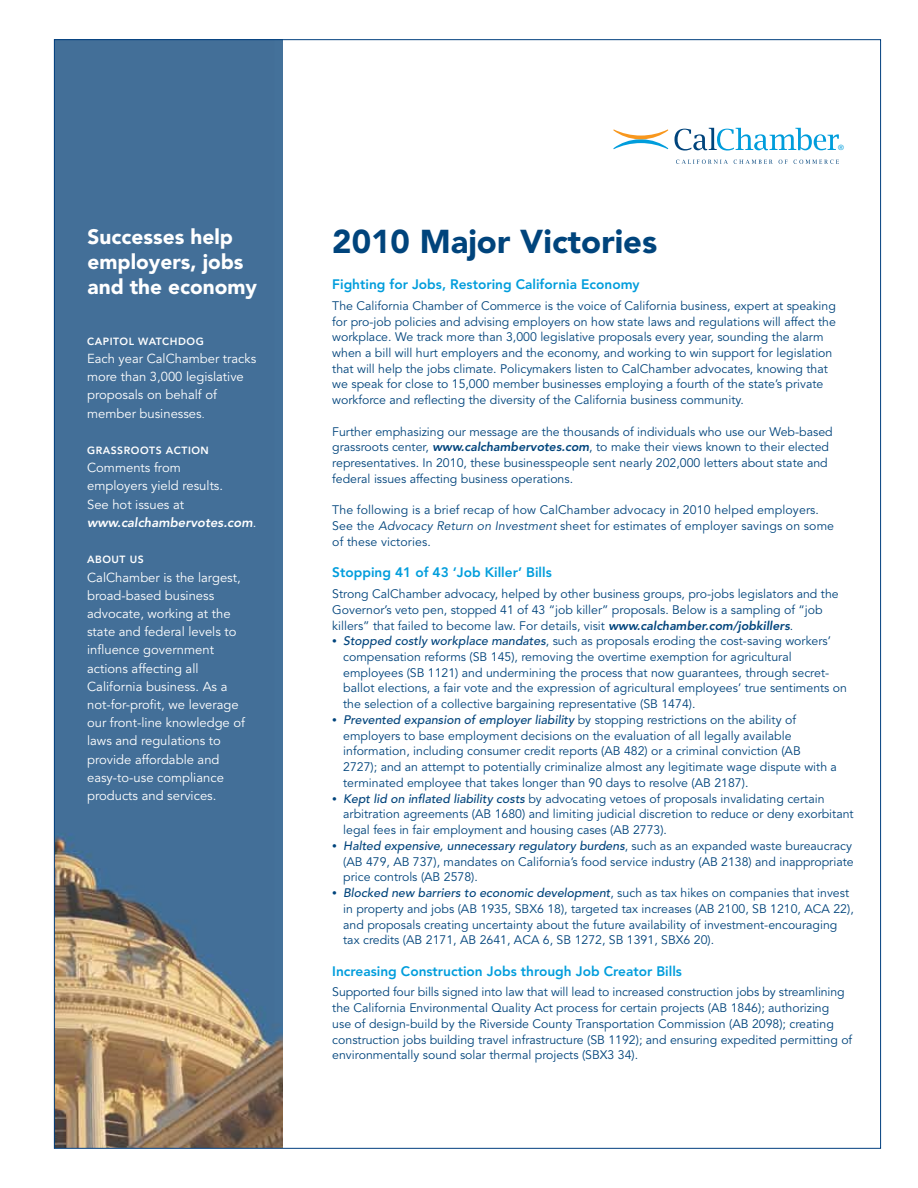
<style>
.page{position:relative;width:918px;height:1188px;background:#fff}
.page>*{position:absolute;margin:0;border:0;box-sizing:border-box;transform-origin:0 0}
.t1{font:900 32.85px "Avenir LT Std";color:#00447c}
.t2{font:900 20.85px/24.9px "Avenir LT Std";color:#fff}
.t3{font:800 13.65px "Avenir LT Std";color:#009ddc}
.t4{font:13.05px/18.1px "Avenir LT Std";color:#fff}
.t5{font:12.3px/15.8px "Avenir LT Std";color:#00447c}
.t6{font:800 10.35px "Avenir LT Std";letter-spacing:.05em;color:#fff}
.t7{font:7.35px "Helvetica Neue";color:#009ddc}
.s1{font-size:10.35px}
.s2{font-weight:800;font-style:italic}
.s3{font-style:italic}
.s4{font-family:"Adobe Garamond Pro"}
.s5{font-weight:500;font-style:italic}
</style>
<div class="page">
<img style="left:56px;top:41px;width:226px;height:1106px">
<svg style="left:613px;top:129px;width:55px;height:20px"></svg>
<svg style="left:674px;top:128px;width:165px;height:23px"></svg>
<svg style="left:676px;top:160px;width:52px;height:4px"></svg>
<svg style="left:734px;top:160px;width:39px;height:4px"></svg>
<svg style="left:779px;top:160px;width:9px;height:4px"></svg>
<svg style="left:794px;top:160px;width:45px;height:4px"></svg>
<svg style="left:130px;top:337px;width:4px;height:8px"></svg>
<h2 class="t2" style="left:88px;top:225px;width:171px">Successes help employers, jobs and the economy</h2>
<p class="t6" style="left:87px;top:335px;width:118px">CAPITOL WATCHDOG</p>
<p class="t4" style="left:87px;top:350px;width:171px">Each year CalChamber tracks more than 3,000 legislative proposals on behalf of member businesses<span class="s1">.</span></p>
<p class="t6" style="left:87px;top:444px;width:123px">GRASSROOTS ACTION</p>
<p class="t4" style="left:87px;top:459px;width:171px">Comments from<br>employers yield results.<br>See hot issues at <span class="s2">www.calchambervotes.com</span>.</p>
<p class="t6" style="left:87px;top:554px;width:58px">ABOUT US</p>
<p class="t4" style="left:87px;top:568px;width:159px">CalChamber is the largest, broad-based business advocate, working at the state and federal levels to influence government actions affecting all<br>California business. As a not-for-profit, we leverage our front-line knowledge of laws and regulations to provide affordable and easy-to-use compliance products and services.</p>
<h1 class="t1" style="left:332px;top:222px;width:327px">2010 Major Victories</h1>
<p class="t7" style="left:838px;top:143px;width:7px">®</p>
<p class="t3" style="left:332px;top:276px;width:309px">Fighting for Jobs, Restoring California Economy</p>
<p class="t5" style="left:332px;top:298px;width:505px">The California Chamber of Commerce is the voice of California business, expert at speaking for pro-job policies and advising employers on how state laws and regulations will affect the workplace. We track more than 3,000 legislative proposals every year, sounding the alarm when a bill will hurt employers and the economy, and working to win support for legislation that will help the jobs climate. Policymakers listen to CalChamber advocates, knowing that we speak for close to 15,000 member businesses employing a fourth of the state’s private workforce and reflecting the diversity of the California business community.</p>
<p class="t5" style="left:332px;top:424px;width:502px">Further emphasizing our message are the thousands of individuals who use our Web-based grassroots center, <span class="s2">www.calchambervotes.com</span>, to make their views known to their elected representatives. In 2010, these businesspeople sent nearly 202,000 letters about state and federal issues affecting business operations.</p>
<p class="t5" style="left:332px;top:503px;width:503px">The following is a brief recap of how CalChamber advocacy in 2010 helped employers.<br>See the <span class="s3">Advocacy Return on Investment</span> sheet for estimates of employer savings on some of these victories.</p>
<p class="t3" style="left:332px;top:565px;width:221px">Stopping 41 of 43 ‘Job Killer’ Bills</p>
<p class="t5" style="left:332px;top:586px;width:508px">Strong CalChamber advocacy, helped by other business groups, pro-jobs legislators and the<br>Governor’s veto pen, stopped 41 of 43 “job killer” proposals. Below is a sampling of “job killers” that failed to become law. For details, visit <span class="s2">www.calchamber.com/jobkillers</span>.</p>
<p class="t5" style="left:343px;top:634px;width:505px;text-indent:-11px"><span class="s4">•</span> <span class="s5">Stopped costly workplace mandates</span>, such as proposals eroding the cost-saving workers’ compensation reforms (SB 145), removing the overtime exemption for agricultural employees (SB 1121) and undermining the process that now guarantees, through secret&shy;ballot elections, a fair vote and the expression of agricultural employees’ true sentiments on the selection of a collective bargaining representative (SB 1474).</p>
<p class="t5" style="left:343px;top:712px;width:495px;text-indent:-11px"><span class="s4">•</span> <span class="s5">Prevented expansion of employer liability</span> by stopping restrictions on the ability of employers to base employment decisions on the evaluation of all legally available information, including consumer credit reports (AB 482) or a criminal conviction (AB 2727); and an attempt to potentially criminalize almost any legitimate wage dispute with a terminated employee that takes longer than 90 days to resolve (AB 2187).</p>
<p class="t5" style="left:343px;top:791px;width:512px;text-indent:-11px"><span class="s4">•</span> <span class="s5">Kept lid on inflated liability costs</span> by advocating vetoes of proposals invalidating certain arbitration agreements (AB 1680) and limiting judicial discretion to reduce or deny exorbitant legal fees in fair employment and housing cases (AB 2773).</p>
<p class="t5" style="left:343px;top:838px;width:512px;text-indent:-11px"><span class="s4">•</span> <span class="s5">Halted expensive, unnecessary regulatory burdens</span>, such as an expanded waste bureaucracy (AB 479, AB 737), mandates on California’s food service industry (AB 2138) and inappropriate price controls (AB 2578).</p>
<p class="t5" style="left:343px;top:885px;width:512px;text-indent:-11px"><span class="s4">•</span> <span class="s5">Blocked new barriers to economic development</span>, such as tax hikes on companies that invest in property and jobs (AB 1935, SBX6 18), targeted tax increases (AB 2100, SB 1210, ACA 22), and proposals creating uncertainty about the future availability of investment-encouraging tax credits (AB 2171, AB 2641, ACA 6, SB 1272, SB 1391, SBX6 20).</p>
<p class="t3" style="left:332px;top:963px;width:351px">Increasing Construction Jobs through Job Creator Bills</p>
<p class="t5" style="left:332px;top:985px;width:522px">Supported four bills signed into law that will lead to increased construction jobs by streamlining the California Environmental Quality Act process for certain projects (AB 1846); authorizing<br>use of design-build by the Riverside County Transportation Commission (AB 2098); creating construction jobs building travel infrastructure (SB 1192); and ensuring expedited permitting of environmentally sound solar thermal projects (SBX3 34).</p>
</div>
